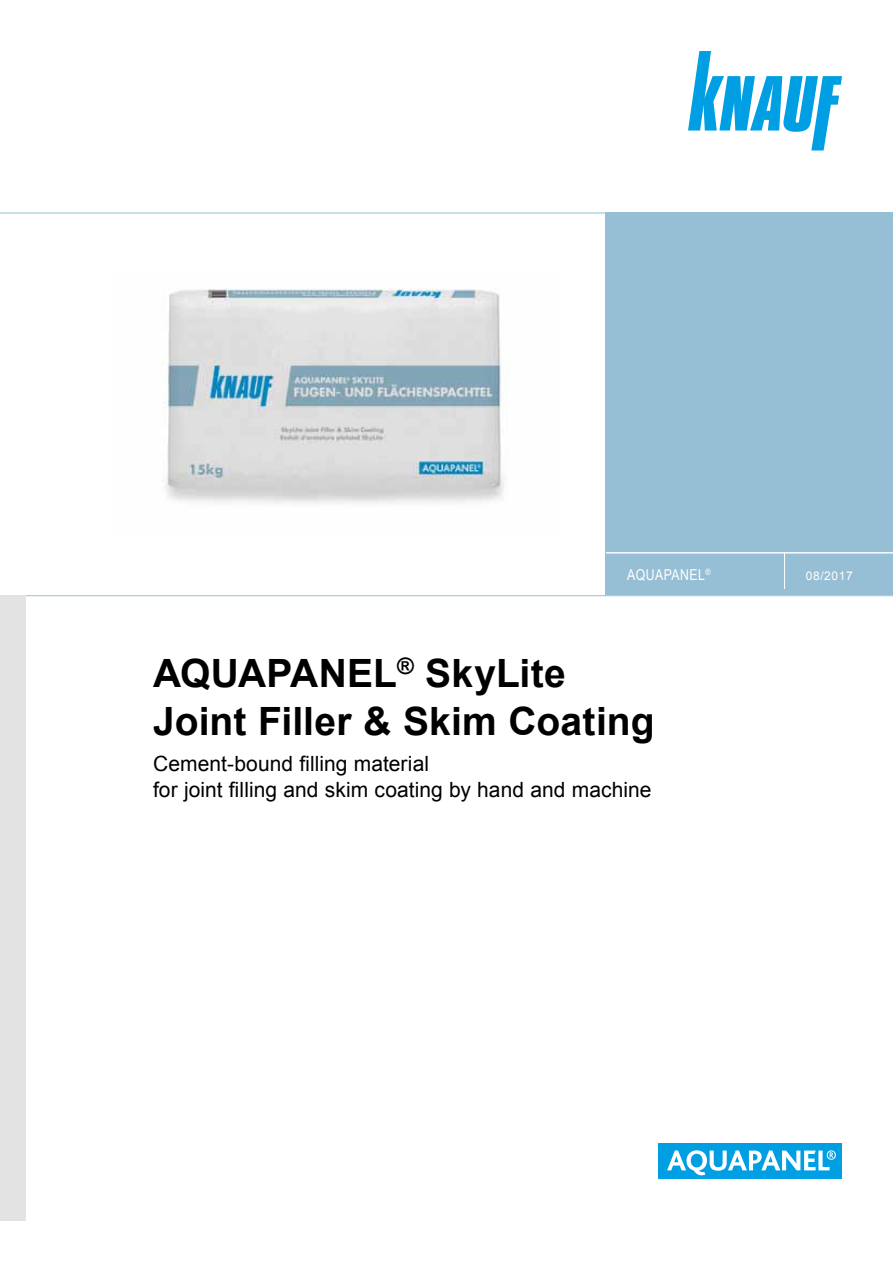
<style>
.page{position:relative;width:893px;height:1263px;background:#fff}
.page>*{position:absolute;margin:0;border:0;box-sizing:border-box;transform-origin:0 0}
.t1{font:700 39px/48px "Arial";letter-spacing:.005em;color:#000}
.t2{font:21px/25.2px "Arial";letter-spacing:.005em;color:#000}
.t3{font:15px "Arial Narrow";letter-spacing:.03em;color:#fff}
.t4{font:12px "Arial";letter-spacing:.05em;color:#fff}
</style>
<div class="page">
<svg style="left:688px;top:51px;width:154px;height:99px"></svg>
<div style="left:606px;top:213px;width:287px;height:382px;background:#96bfd5"></div>
<hr style="left:606px;top:552px;width:287px;height:1px;background:#fff">
<hr style="left:784px;top:553px;width:1px;height:36px;background:#fff">
<hr style="left:0;top:213px;width:893px;height:1px;background:#96bfd5">
<hr style="left:0;top:595px;width:893px;height:1px;background:#96bfd5">
<div style="left:658px;top:1143px;width:184px;height:35px;background:#009fe3"></div>
<svg style="left:667px;top:1150px;width:169px;height:25px"></svg>
<div style="left:0;top:595px;width:26px;height:625px;background:#e3e3e3"></div>
<img style="left:163px;top:288px;width:344px;height:216px">
<p class="t3" style="left:627px;top:563px;width:85px">AQUAPANEL<sup>®</sup></p>
<p class="t4" style="left:806px;top:568px;width:48px">08/2017</p>
<h1 class="t1" style="left:153px;top:650px;width:503px">AQUAPANEL<sup>®</sup> SkyLite<br>Joint Filler &amp; Skim Coating</h1>
<p class="t2" style="left:153px;top:752px;width:500px">Cement-bound filling material<br>for joint filling and skim coating by hand and machine</p>
</div>
